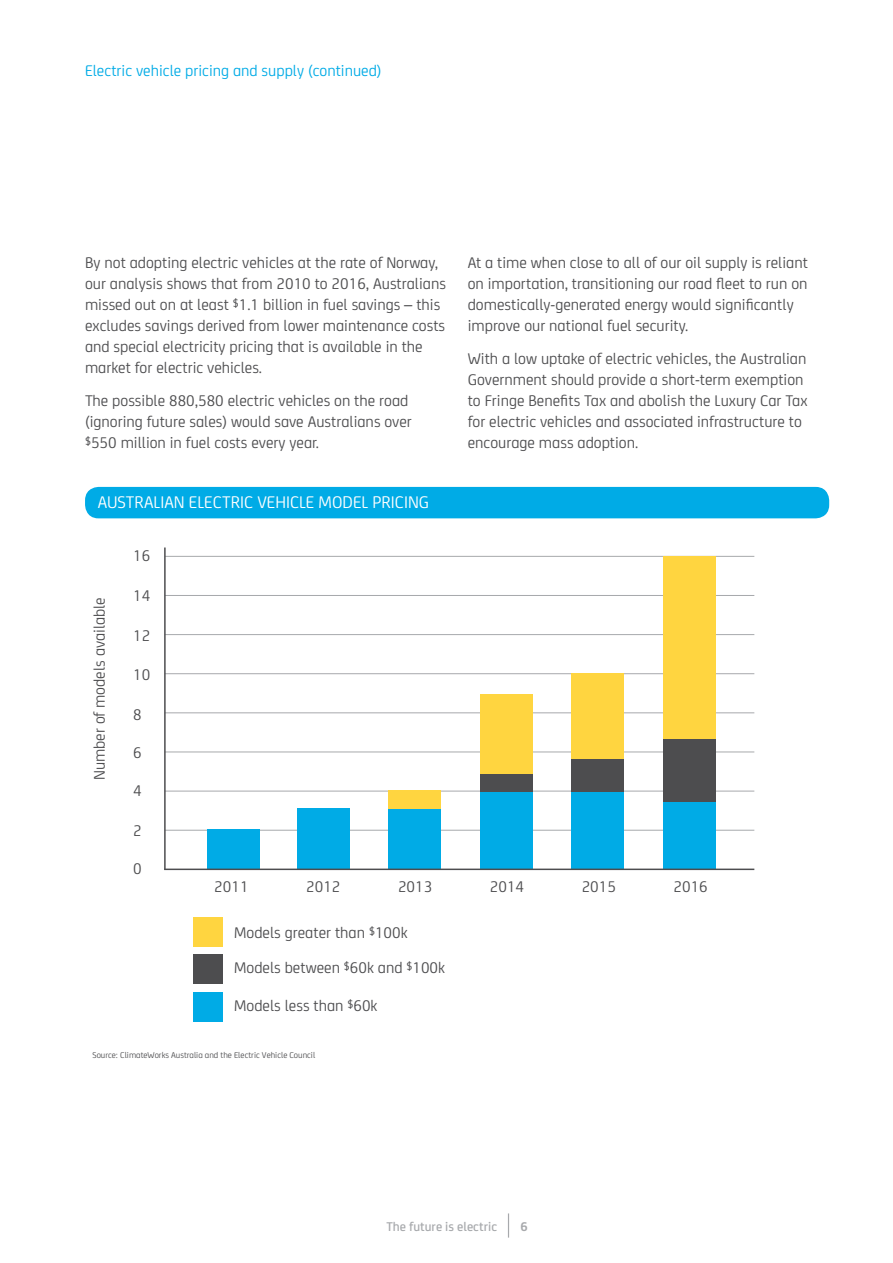
<style>
.page{position:relative;width:893px;height:1263px;background:#fff}
.page>*{position:absolute;margin:0;border:0;box-sizing:border-box;transform-origin:0 0}
.t1{font:18px "NRMA";color:#fff}
.t2{font:16.5px/21px "NRMA";color:#4d4d4f}
.t3{font:16.5px "NRMA";color:#00abe6}
.t4{font:500 13.5px "NRMA";color:#a7a9ac}
.t5{font:700 13.5px "NRMA";color:#a7a9ac}
.t6{font:9px "NRMA";color:#4d4d4f}
</style>
<div class="page">
<svg style="left:508px;top:1213px;width:1px;height:24px"></svg>
<hr style="left:165px;top:830px;width:589px;height:1px;background:#a7a9ac">
<hr style="left:165px;top:791px;width:589px;height:1px;background:#a7a9ac">
<hr style="left:165px;top:752px;width:589px;height:1px;background:#a7a9ac">
<hr style="left:165px;top:712px;width:589px;height:1px;background:#a7a9ac">
<hr style="left:165px;top:673px;width:589px;height:1px;background:#a7a9ac">
<hr style="left:165px;top:634px;width:589px;height:1px;background:#a7a9ac">
<hr style="left:165px;top:595px;width:589px;height:1px;background:#a7a9ac">
<hr style="left:165px;top:556px;width:589px;height:1px;background:#a7a9ac">
<div style="left:207px;top:830px;width:52px;height:39px;background:#00abe6"></div>
<div style="left:297px;top:809px;width:52px;height:60px;background:#00abe6"></div>
<div style="left:389px;top:809px;width:52px;height:60px;background:#00abe6"></div>
<div style="left:480px;top:791px;width:52px;height:78px;background:#00abe6"></div>
<div style="left:572px;top:791px;width:52px;height:78px;background:#00abe6"></div>
<div style="left:663px;top:802px;width:52px;height:67px;background:#00abe6"></div>
<div style="left:389px;top:791px;width:52px;height:18px;background:#ffd540"></div>
<div style="left:480px;top:774px;width:52px;height:17px;background:#4d4d4f"></div>
<div style="left:572px;top:759px;width:52px;height:32px;background:#4d4d4f"></div>
<div style="left:663px;top:738px;width:52px;height:64px;background:#4d4d4f"></div>
<div style="left:480px;top:694px;width:52px;height:80px;background:#ffd540"></div>
<div style="left:572px;top:674px;width:52px;height:85px;background:#ffd540"></div>
<div style="left:663px;top:556px;width:52px;height:182px;background:#ffd540"></div>
<div style="left:194px;top:917px;width:29px;height:29px;background:#ffd540"></div>
<div style="left:194px;top:955px;width:29px;height:29px;background:#4d4d4f"></div>
<div style="left:194px;top:992px;width:29px;height:29px;background:#00abe6"></div>
<div style="left:85px;top:487px;width:744px;height:31px;background:#00abe6;border-radius:14px"></div>
<hr style="left:164px;top:547px;width:2px;height:323px;background:#4d4d4f">
<hr style="left:164px;top:868px;width:590px;height:2px;background:#4d4d4f">
<p class="t3" style="left:85px;top:59px;width:298px">Electric vehicle pricing and supply (continued)</p>
<p class="t2" style="left:85px;top:251px;width:362px">By not adopting electric vehicles at the rate of Norway, our analysis shows that from 2010 to 2016, Australians missed out on at least $1.1 billion in fuel savings – this excludes savings derived from lower maintenance costs and special electricity pricing that is available in the market for electric vehicles.</p>
<p class="t2" style="left:85px;top:389px;width:328px">The possible 880,580 electric vehicles on the road (ignoring future sales) would save Australians over $550 million in fuel costs every year.</p>
<p class="t1" style="left:98px;top:489px;width:333px">AUSTRALIAN ELECTRIC VEHICLE MODEL PRICING</p>
<p class="t2" style="left:88px;top:780px;width:185px;rotate:-90deg">Number of models available</p>
<p class="t2" style="left:133px;top:544px;width:19px">16</p>
<p class="t2" style="left:133px;top:584px;width:19px">14</p>
<p class="t2" style="left:133px;top:624px;width:19px">12</p>
<p class="t2" style="left:133px;top:663px;width:19px">10</p>
<p class="t2" style="left:133px;top:703px;width:10px">8</p>
<p class="t2" style="left:133px;top:741px;width:10px">6</p>
<p class="t2" style="left:133px;top:779px;width:10px">4</p>
<p class="t2" style="left:133px;top:819px;width:10px">2</p>
<p class="t2" style="left:133px;top:857px;width:10px">0</p>
<p class="t2" style="left:468px;top:251px;width:342px">At a time when close to all of our oil supply is reliant on importation, transitioning our road fleet to run on domestically-generated energy would significantly improve our national fuel security.</p>
<p class="t2" style="left:468px;top:347px;width:341px">With a low uptake of electric vehicles, the Australian Government should provide a short-term exemption to Fringe Benefits Tax and abolish the Luxury Car Tax for electric vehicles and associated infrastructure to encourage mass adoption.</p>
<p class="t2" style="left:306px;top:875px;width:36px">2012</p>
<p class="t2" style="left:398px;top:875px;width:36px">2013</p>
<p class="t2" style="left:490px;top:875px;width:36px">2014</p>
<p class="t2" style="left:582px;top:875px;width:36px">2015</p>
<p class="t2" style="left:674px;top:875px;width:36px">2016</p>
<p class="t2" style="left:214px;top:875px;width:36px">2011</p>
<p class="t2" style="left:234px;top:913px;width:212px;line-height:35.8px">Models greater than $100k<br>Models between $60k and $100k</p>
<p class="t2" style="left:234px;top:994px;width:145px">Models less than $60k</p>
<p class="t6" style="left:92px;top:1049px;width:224px">Source: ClimateWorks Australia and the Electric Vehicle Council</p>
<p class="t4" style="left:386px;top:1216px;width:112px">The future is electric</p>
<p class="t5" style="left:520px;top:1216px;width:9px">6</p>
</div>
